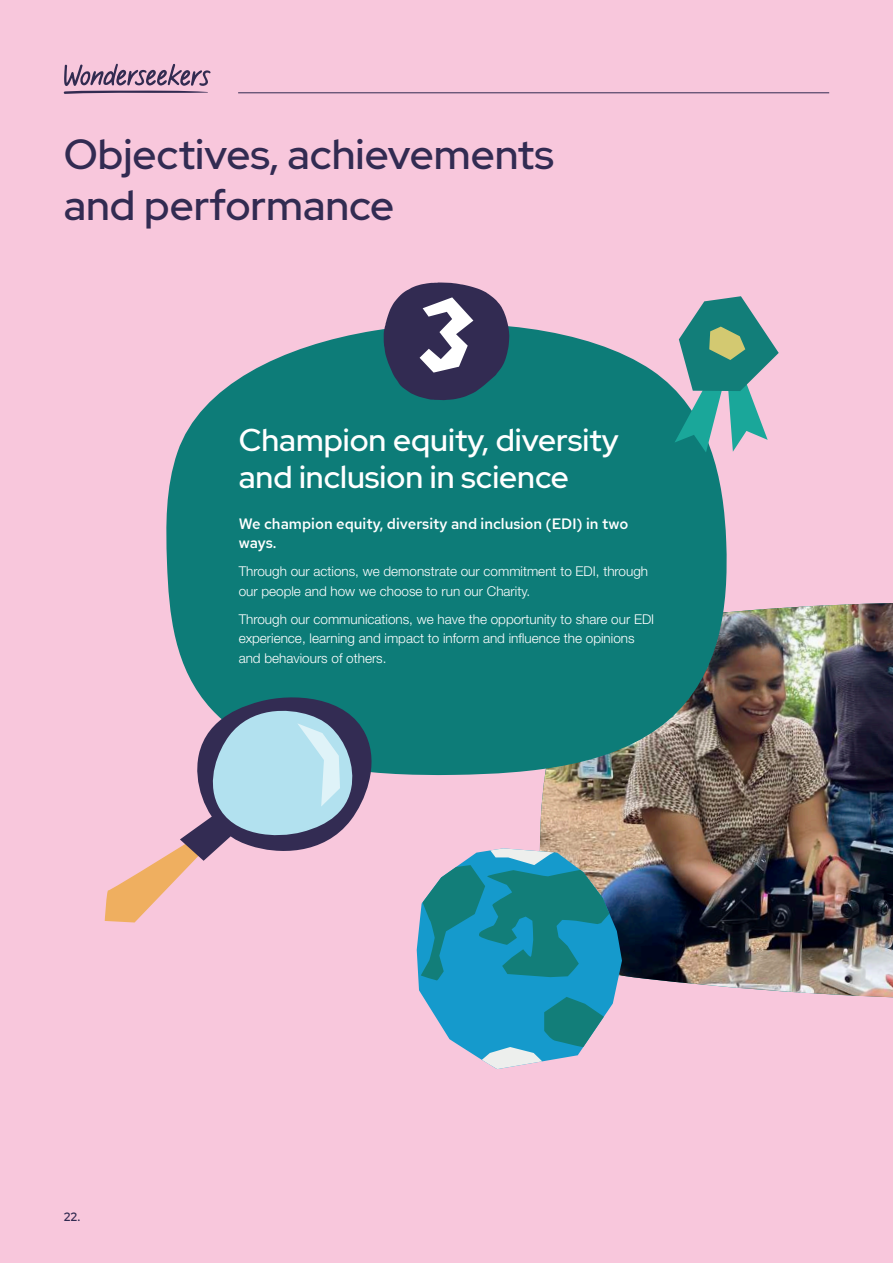
<style>
.page{position:relative;width:893px;height:1263px;background:#f8c7dc}
.page>*{position:absolute;margin:0;border:0;box-sizing:border-box;transform-origin:0 0}
.t1{font:500 42px/50.4px "Red Hat Display";color:#322b52}
.t2{font:500 31.5px/37.5px "Red Hat Display";color:#fff}
.t3{font:500 15px/19.5px "Red Hat Text";color:#fff}
.t4{font:300 13.5px/19.5px "Helvetica Neue LT Std";color:#fff}
.t5{font:500 12px "Red Hat Text";color:#322a51}
</style>
<div class="page">
<img style="left:539px;top:603px;width:354px;height:394px">
<svg style="left:166px;top:326px;width:563px;height:450px;background:#22807e"></svg>
<svg style="left:384px;top:282px;width:125px;height:118px;background:#575a76"></svg>
<svg style="left:417px;top:848px;width:205px;height:161px"></svg>
<svg style="left:421px;top:848px;width:188px;height:221px;background:#3f9ab2"></svg>
<svg style="left:105px;top:693px;width:275px;height:229px"></svg>
<svg style="left:674px;top:296px;width:105px;height:156px"></svg>
<hr style="left:238px;top:92px;width:591px;height:1px;background:#322a51">
<svg style="left:64px;top:64px;width:147px;height:30px"></svg>
<h1 class="t1" style="left:64px;top:129px;width:492px">Objectives, achievements and performance</h1>
<h2 class="t2" style="left:239px;top:420px;width:382px">Champion equity, diversity and inclusion in science</h2>
<p class="t3" style="left:239px;top:514px;width:391px">We champion equity, diversity and inclusion (EDI) in two ways.</p>
<p class="t4" style="left:239px;top:562px;width:411px">Through our actions, we demonstrate our commitment to EDI, through our people and how we choose to run our Charity.</p>
<p class="t4" style="left:239px;top:609px;width:417px">Through our communications, we have the opportunity to share our EDI experience, learning and impact to inform and influence the opinions and behaviours of others.</p>
<p class="t5" style="left:64px;top:1208px;width:18px">22.</p>
</div>
